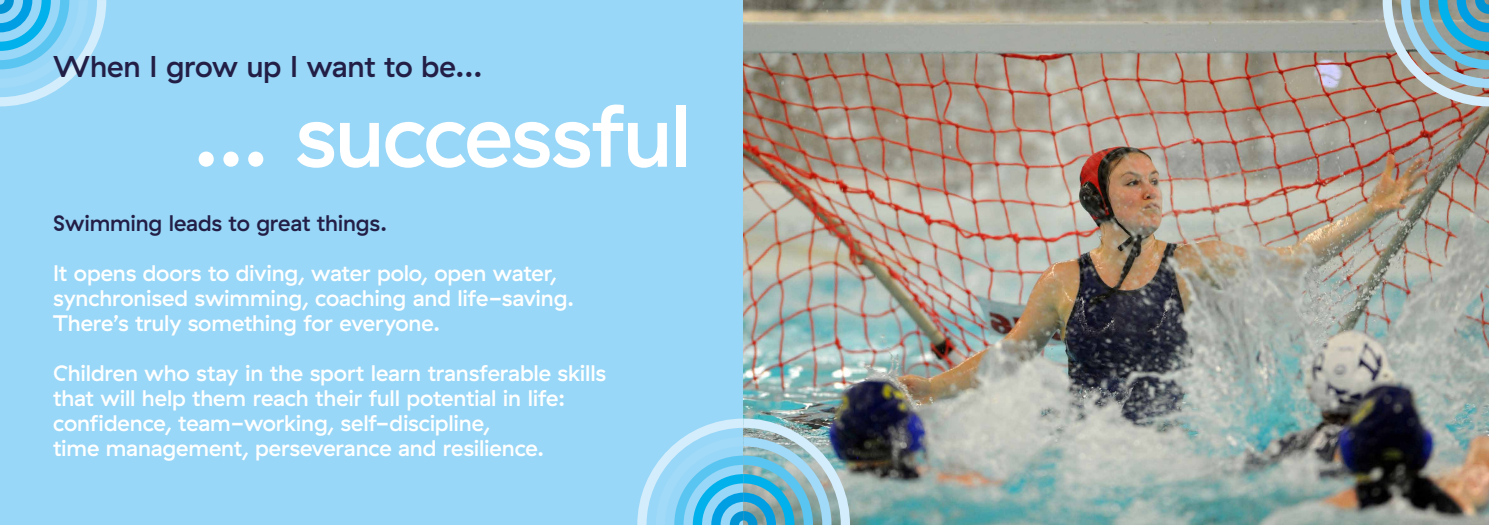
<style>
.page{position:relative;width:1489px;height:525px;background:#fff}
.page>*{position:absolute;margin:0;border:0;box-sizing:border-box;transform-origin:0 0}
.t1{font:500 87.5px "GT Haptik";letter-spacing:-.025em;color:#fff}
.t2{font:500 30px "GT Haptik";letter-spacing:-.01em;color:#231e46}
.t3{font:500 22.5px/25px "GT Haptik";letter-spacing:-.01em;color:#fff}
.t4{font:500 22.5px "GT Haptik";letter-spacing:-.01em;color:#231e46}
</style>
<div class="page">
<div style="left:0;top:0;width:1488px;height:524px;background:#98d7f7"></div>
<svg style="left:0;top:0;width:106px;height:106px"></svg>
<img style="left:743px;top:0;width:745px;height:524px">
<img style="left:637px;top:418px;width:213px;height:107px">
<img style="left:1382px;top:0;width:106px;height:106px">
<h2 class="t2" style="left:53px;top:49px;width:431px">When I grow up I want to be...</h2>
<h1 class="t1" style="left:192px;top:83px;width:500px">... successful</h1>
<p class="t4" style="left:53px;top:209px;width:335px">Swimming leads to great things.</p>
<p class="t3" style="left:53px;top:261px;width:523px">It opens doors to diving, water polo, open water, synchronised swimming, coaching and life-saving.<br>There’s truly something for everyone.</p>
<p class="t3" style="left:53px;top:361px;width:554px">Children who stay in the sport learn transferable skills that will help them reach their full potential in life: confidence, team-working, self-discipline,<br>time management, perseverance and resilience.</p>
</div>
